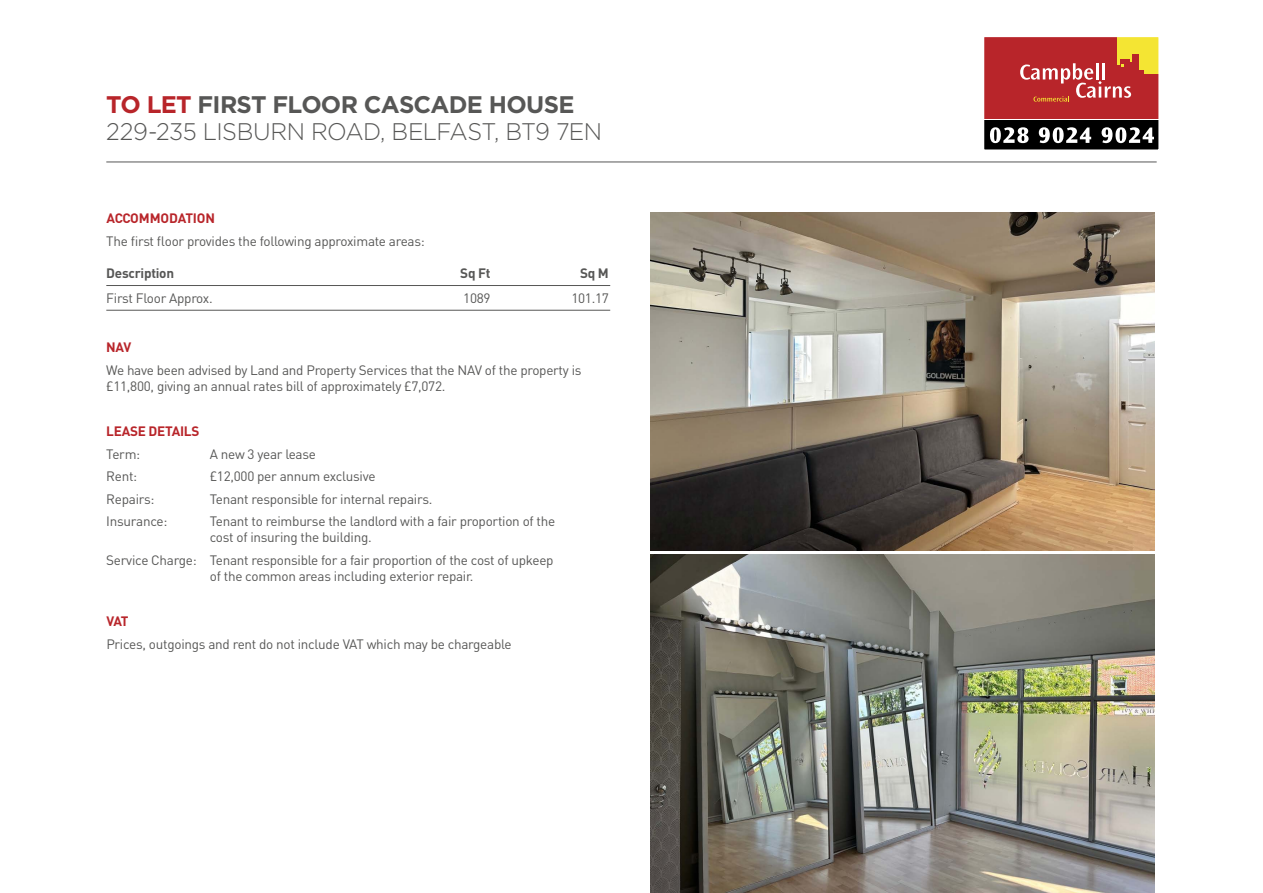
<style>
.page{position:relative;width:1263px;height:893px;background:#fff}
.page>*{position:absolute;margin:0;border:0;box-sizing:border-box;transform-origin:0 0}
.t1{font:300 24px/27px "Gotham HTF";letter-spacing:-.025em;color:#575756;scale:.96 1}
.t2{font:13.5px/16.2px "DIN Pro";letter-spacing:-.02em;color:#575756}
.t3{font:700 13.5px "DIN Pro";letter-spacing:-.02em;color:#b8252a}
.t4{font:700 13.5px "DIN Pro";letter-spacing:-.02em;color:#575756}
.s1{font-weight:700;color:#b8252a}
.s2{font-weight:700}
</style>
<div class="page">
<div style="left:984px;top:37px;width:175px;height:82px;background:#b8252a"></div>
<div style="left:1117px;top:37px;width:42px;height:28px;background:#f4e533"></div>
<div style="left:1139px;top:59px;width:20px;height:15px;background:#f4e533"></div>
<div style="left:1132px;top:55px;width:7px;height:20px;background:#b8252a"></div>
<div style="left:1120px;top:59px;width:9px;height:9px;background:#b8252a"></div>
<div style="left:1133px;top:70px;width:10px;height:7px;background:#b8252a"></div>
<div style="left:1127px;top:62px;width:9px;height:9px;background:#b8252a"></div>
<svg style="left:1020px;top:63px;width:111px;height:39px"></svg>
<div style="left:984px;top:120px;width:174px;height:30px;background:#000"></div>
<svg style="left:990px;top:127px;width:38px;height:16px"></svg>
<svg style="left:1039px;top:127px;width:52px;height:16px"></svg>
<svg style="left:1101px;top:127px;width:53px;height:16px"></svg>
<div style="left:983px;top:36px;width:177px;height:115px;border:1px solid #fff"></div>
<hr style="left:106px;top:162px;width:1051px;height:1px;background:#575756">
<hr style="left:106px;top:285px;width:504px;height:1px;background:#575756">
<hr style="left:106px;top:310px;width:504px;height:1px;background:#575756">
<img style="left:651px;top:213px;width:503px;height:338px">
<img style="left:651px;top:555px;width:503px;height:338px">
<h1 class="t1" style="left:106px;top:90px;width:518px"><span class="s1">TO LET</span> <span class="s2">FIRST FLOOR CASCADE HOUSE<br></span>229-235 LISBURN ROAD, BELFAST, BT9 7EN</h1>
<p class="t3" style="left:106px;top:209px;width:110px">ACCOMMODATION</p>
<p class="t2" style="left:106px;top:232px;width:320px">The first floor provides the following approximate areas:</p>
<p class="t4" style="left:106px;top:264px;width:69px">Description</p>
<p class="t4" style="left:460px;top:264px;width:32px">Sq Ft</p>
<p class="t4" style="left:580px;top:264px;width:30px">Sq M</p>
<p class="t2" style="left:106px;top:289px;width:108px">First Floor Approx.</p>
<p class="t2" style="left:463px;top:289px;width:29px">1089</p>
<p class="t2" style="left:571px;top:289px;width:39px">101.17</p>
<p class="t3" style="left:106px;top:338px;width:27px">NAV</p>
<p class="t2" style="left:106px;top:361px;width:477px">We have been advised by Land and Property Services that the NAV of the property is £11,800, giving an annual rates bill of approximately £7,072.</p>
<p class="t3" style="left:106px;top:422px;width:95px">LEASE DETAILS</p>
<p class="t2" style="left:106px;top:445px;width:36px">Term:</p>
<p class="t2" style="left:210px;top:445px;width:108px">A new 3 year lease</p>
<p class="t2" style="left:106px;top:468px;width:33px">Rent:</p>
<p class="t2" style="left:210px;top:468px;width:167px">£12,000 per annum exclusive</p>
<p class="t2" style="left:106px;top:490px;width:50px">Repairs:</p>
<p class="t2" style="left:210px;top:490px;width:224px">Tenant responsible for internal repairs.</p>
<p class="t2" style="left:106px;top:513px;width:63px">Insurance:</p>
<p class="t2" style="left:210px;top:513px;width:347px">Tenant to reimburse the landlord with a fair proportion of the cost of insuring the building.</p>
<p class="t2" style="left:210px;top:551px;width:345px;text-indent:-104px">Service Charge: Tenant responsible for a fair proportion of the cost of upkeep of the common areas including exterior repair.</p>
<p class="t3" style="left:106px;top:612px;width:24px">VAT</p>
<p class="t2" style="left:106px;top:635px;width:407px">Prices, outgoings and rent do not include VAT which may be chargeable</p>
</div>
